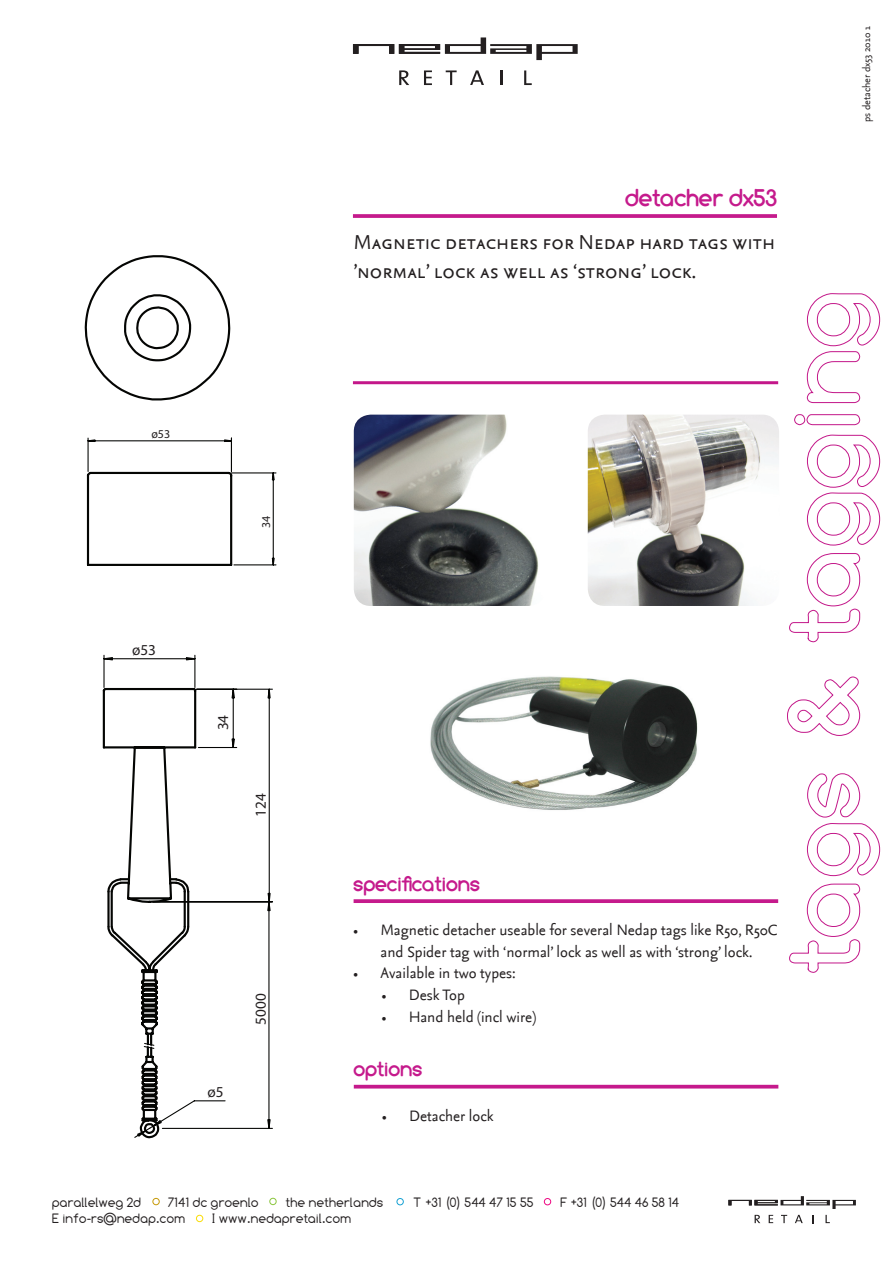
<style>
.page{position:relative;width:893px;height:1263px;background:#fff}
.page>*{position:absolute;margin:0;border:0;box-sizing:border-box;transform-origin:0 0}
.t1{font:24px/28.8px "Seria Sans Regular Caps";color:#231f20}
.t2{font:700 24px "Comfortaa";color:#c51a8c}
.t3{font:700 21px "Comfortaa";color:#c51a8c}
.t4{font:18px/21.6px "Seria Sans";color:#231f20;text-align:center}
.t5{font:15.15px "Myriad Pro";color:#231f20}
.t6{font:13.5px "Comfortaa";color:#231f20}
.t7{font:12px "Seria Sans";color:#231f20}
.t8{font:12px "Myriad Pro";color:#231f20}
</style>
<div class="page">
<svg style="left:399px;top:70px;width:10px;height:15px"></svg>
<svg style="left:424px;top:70px;width:8px;height:15px"></svg>
<svg style="left:446px;top:70px;width:11px;height:15px"></svg>
<svg style="left:470px;top:70px;width:14px;height:15px"></svg>
<svg style="left:501px;top:70px;width:2px;height:15px"></svg>
<svg style="left:524px;top:70px;width:8px;height:15px"></svg>
<svg style="left:353px;top:37px;width:225px;height:23px"></svg>
<svg style="left:353px;top:214px;width:424px;height:4px;background:#c82792"></svg>
<hr style="left:353px;top:381px;width:425px;height:3px;background:#c31789">
<svg style="left:789px;top:884px;width:71px;height:89px"></svg>
<svg style="left:807px;top:823px;width:73px;height:53px"></svg>
<svg style="left:807px;top:773px;width:53px;height:44px"></svg>
<svg style="left:787px;top:677px;width:73px;height:59px"></svg>
<svg style="left:789px;top:553px;width:71px;height:89px"></svg>
<svg style="left:807px;top:435px;width:73px;height:110px"></svg>
<svg style="left:794px;top:414px;width:66px;height:11px"></svg>
<svg style="left:807px;top:293px;width:73px;height:110px"></svg>
<svg style="left:354px;top:899px;width:424px;height:4px;background:#c82893"></svg>
<img style="left:588px;top:415px;width:191px;height:191px">
<img style="left:354px;top:415px;width:185px;height:191px">
<svg style="left:755px;top:1215px;width:5px;height:8px"></svg>
<svg style="left:769px;top:1215px;width:4px;height:8px"></svg>
<svg style="left:781px;top:1215px;width:6px;height:8px"></svg>
<svg style="left:795px;top:1215px;width:8px;height:8px"></svg>
<svg style="left:825px;top:1215px;width:5px;height:8px"></svg>
<svg style="left:728px;top:1196px;width:128px;height:13px"></svg>
<div style="left:397px;top:1198px;width:7px;height:7px;border:1px solid #16a1d3;border-radius:50%"></div>
<div style="left:544px;top:1198px;width:7px;height:7px;border:1px solid #ed0883;border-radius:50%"></div>
<div style="left:152px;top:1198px;width:8px;height:7px;border:1px solid #c69908;border-radius:50%"></div>
<div style="left:196px;top:1215px;width:7px;height:7px;border:1px solid #fadd06;border-radius:50%"></div>
<div style="left:269px;top:1198px;width:8px;height:7px;border:1px solid #8bc63e;border-radius:50%"></div>
<hr style="left:354px;top:1085px;width:424px;height:3px;background:#c51a8c">
<svg style="left:84px;top:255px;width:147px;height:146px"></svg>
<svg style="left:86px;top:437px;width:191px;height:129px"></svg>
<svg style="left:103px;top:654px;width:170px;height:475px"></svg>
<svg style="left:102px;top:686px;width:95px;height:453px"></svg>
<img style="left:430px;top:676px;width:268px;height:134px">
<h1 class="t2" style="left:626px;top:183px;width:153px">detacher dx53</h1>
<p class="t8" style="left:151px;top:427px;width:20px">ø53</p>
<p class="t5" style="left:132px;top:641px;width:25px">ø53</p>
<p class="t8" style="left:259px;top:528px;width:14px;rotate:-90deg">34</p>
<p class="t5" style="left:214px;top:730px;width:17px;rotate:-90deg">34</p>
<p class="t5" style="left:251px;top:816px;width:25px;rotate:-90deg">124</p>
<p class="t5" style="left:208px;top:1082px;width:18px">ø5</p>
<p class="t5" style="left:251px;top:1025px;width:33px;rotate:-90deg">5000</p>
<h1 class="t1" style="left:354px;top:228px;width:423px">Magnetic detachers for Nedap hard tags with ’normal’ lock as well as ‘strong’ lock.</h1>
<p class="t3" style="left:354px;top:871px;width:128px">specifications</p>
<p class="t4" style="left:354px;top:920px;width:426px">• Magnetic detacher useable for several Nedap tags like R50, R50C and Spider tag with ‘normal’ lock as well as with ‘strong’ lock.</p>
<p class="t4" style="left:354px;top:963px;width:164px">• Available in two types:</p>
<p class="t4" style="left:382px;top:985px;width:85px">• Desk Top</p>
<p class="t4" style="left:382px;top:1006px;width:156px">• Hand held (incl wire)</p>
<p class="t3" style="left:354px;top:1057px;width:70px">options</p>
<p class="t4" style="left:382px;top:1105px;width:113px">• Detacher lock</p>
<p class="t6" style="left:52px;top:1194px;width:91px">parallelweg 2d</p>
<p class="t6" style="left:168px;top:1194px;width:92px">7141 dc groenlo</p>
<p class="t6" style="left:286px;top:1194px;width:99px">the netherlands</p>
<p class="t6" style="left:414px;top:1194px;width:122px">T +31 (0) 544 47 15 55</p>
<p class="t6" style="left:560px;top:1194px;width:120px">F +31 (0) 544 46 58 14</p>
<p class="t6" style="left:52px;top:1211px;width:135px">E info-rs@nedap.com</p>
<p class="t6" style="left:212px;top:1211px;width:141px">I www.nedapretail.com</p>
<p class="t7" style="left:861px;top:122px;width:97px;rotate:-90deg">ps detacher dx53 2010 1</p>
</div>
